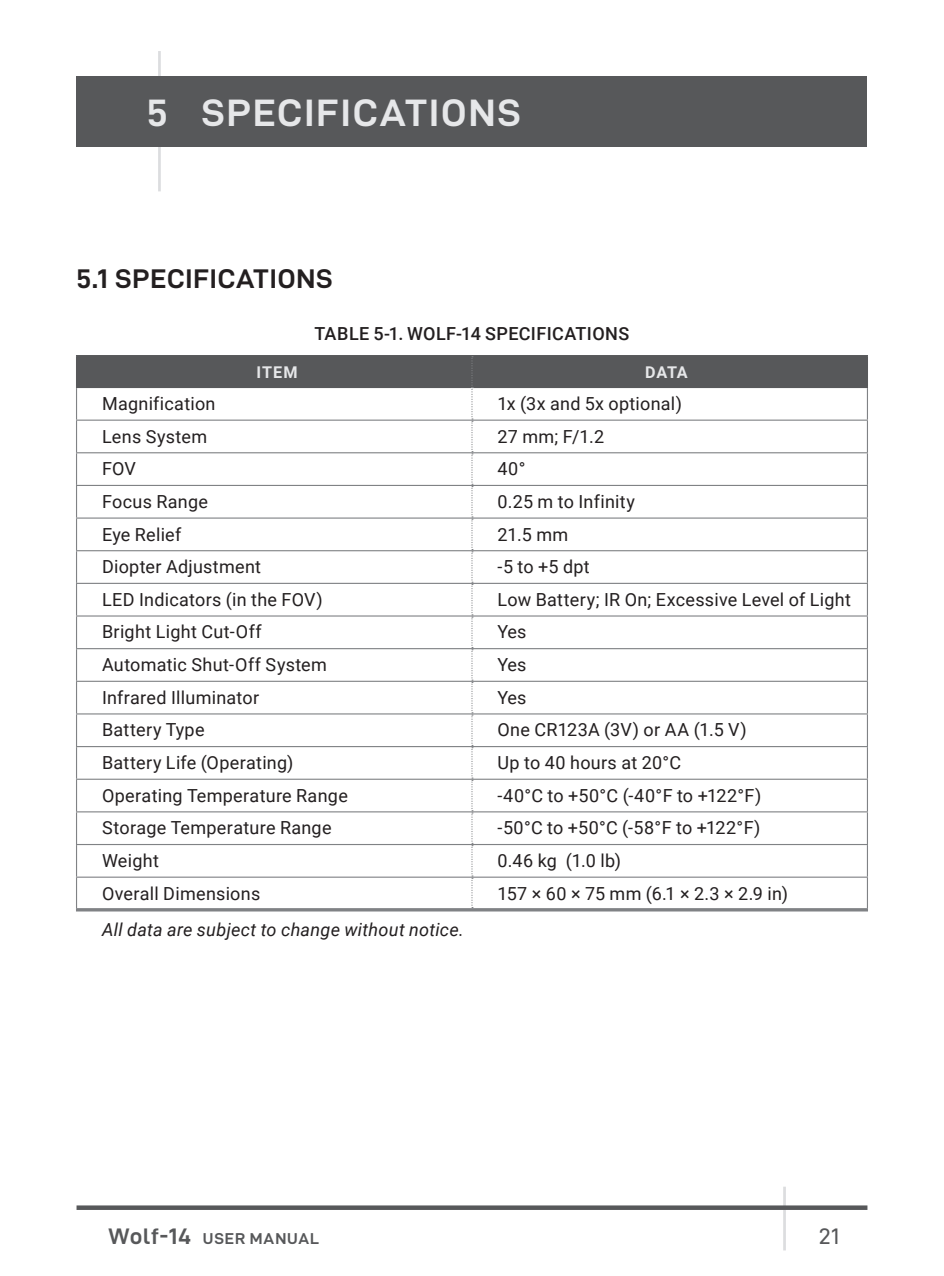
<style>
.page{position:relative;width:944px;height:1276px;background:#fff}
.page>*{position:absolute;margin:0;border:0;box-sizing:border-box;transform-origin:0 0}
.t1{font:38.25px "D DIN Exp Bold";letter-spacing:.05em;color:#e6e7e9}
.t2{font:27px "D DIN Exp Bold";letter-spacing:.025em;color:#231f20}
.t3{font:22.5px "D DIN Exp";color:#57585a}
.t4{font:18px "Roboto";letter-spacing:.015em;color:#231f20}
.t5{font:italic 18px "Roboto";letter-spacing:.015em;color:#231f20}
.t6{font:500 18px "Roboto";letter-spacing:.025em;color:#231f20}
.t7{font:700 16.2px "Roboto";letter-spacing:.05em;color:#e6e7e9}
.t8{font:15.75px "D DIN Exp Bold";letter-spacing:.055em;color:#57585a}
.s1{font-size:22.5px}
</style>
<div class="page">
<hr style="left:783px;top:1186px;width:3px;height:64px;background:#dcdddf">
<div style="left:77px;top:1205px;width:790px;height:5px;background:#57585a"></div>
<hr style="left:158px;top:51px;width:3px;height:140px;background:#dcdddf">
<div style="left:77px;top:77px;width:790px;height:70px;background:#57585a"></div>
<hr style="left:76px;top:355px;width:396px;height:1px;background:#57585a">
<hr style="left:76px;top:356px;width:1px;height:31px;background:#57585a">
<hr style="left:472px;top:355px;width:396px;height:1px;background:#57585a">
<hr style="left:867px;top:356px;width:1px;height:31px;background:#57585a">
<hr style="left:76px;top:387px;width:395px;height:1px;background:#57585a">
<hr style="left:473px;top:387px;width:395px;height:1px;background:#57585a">
<hr style="left:76px;top:388px;width:1px;height:31px;background:#808285">
<hr style="left:867px;top:388px;width:1px;height:31px;background:#808285">
<hr style="left:76px;top:419px;width:396px;height:2px;background:#808285">
<hr style="left:76px;top:421px;width:1px;height:31px;background:#808285">
<hr style="left:472px;top:419px;width:396px;height:2px;background:#808285">
<hr style="left:867px;top:421px;width:1px;height:31px;background:#808285">
<hr style="left:76px;top:452px;width:396px;height:1px;background:#808285">
<hr style="left:76px;top:453px;width:1px;height:32px;background:#808285">
<hr style="left:472px;top:452px;width:396px;height:1px;background:#808285">
<hr style="left:867px;top:453px;width:1px;height:32px;background:#808285">
<hr style="left:76px;top:485px;width:396px;height:1px;background:#808285">
<hr style="left:76px;top:486px;width:1px;height:31px;background:#808285">
<hr style="left:472px;top:485px;width:396px;height:1px;background:#808285">
<hr style="left:867px;top:486px;width:1px;height:31px;background:#808285">
<hr style="left:76px;top:517px;width:396px;height:1px;background:#808285">
<hr style="left:76px;top:518px;width:1px;height:32px;background:#808285">
<hr style="left:472px;top:517px;width:396px;height:1px;background:#808285">
<hr style="left:867px;top:518px;width:1px;height:32px;background:#808285">
<hr style="left:76px;top:550px;width:396px;height:1px;background:#808285">
<hr style="left:76px;top:551px;width:1px;height:32px;background:#808285">
<hr style="left:472px;top:550px;width:396px;height:1px;background:#808285">
<hr style="left:867px;top:551px;width:1px;height:32px;background:#808285">
<hr style="left:76px;top:583px;width:396px;height:1px;background:#808285">
<hr style="left:76px;top:584px;width:1px;height:31px;background:#808285">
<hr style="left:472px;top:583px;width:396px;height:1px;background:#808285">
<hr style="left:867px;top:584px;width:1px;height:31px;background:#808285">
<hr style="left:76px;top:615px;width:396px;height:1px;background:#808285">
<hr style="left:76px;top:616px;width:1px;height:32px;background:#808285">
<hr style="left:472px;top:615px;width:396px;height:1px;background:#808285">
<hr style="left:867px;top:616px;width:1px;height:32px;background:#808285">
<hr style="left:76px;top:648px;width:396px;height:1px;background:#808285">
<hr style="left:76px;top:649px;width:1px;height:32px;background:#808285">
<hr style="left:472px;top:648px;width:396px;height:1px;background:#808285">
<hr style="left:76px;top:681px;width:396px;height:1px;background:#808285">
<hr style="left:76px;top:682px;width:1px;height:31px;background:#808285">
<hr style="left:76px;top:713px;width:396px;height:1px;background:#808285">
<hr style="left:76px;top:714px;width:1px;height:32px;background:#808285">
<hr style="left:76px;top:746px;width:396px;height:1px;background:#808285">
<hr style="left:76px;top:747px;width:1px;height:31px;background:#808285">
<hr style="left:867px;top:747px;width:1px;height:31px;background:#808285">
<hr style="left:76px;top:778px;width:396px;height:2px;background:#808285">
<hr style="left:76px;top:780px;width:1px;height:31px;background:#808285">
<hr style="left:472px;top:778px;width:396px;height:2px;background:#808285">
<hr style="left:867px;top:780px;width:1px;height:31px;background:#808285">
<hr style="left:76px;top:811px;width:396px;height:1px;background:#808285">
<hr style="left:76px;top:812px;width:1px;height:32px;background:#808285">
<hr style="left:472px;top:811px;width:396px;height:1px;background:#808285">
<hr style="left:867px;top:812px;width:1px;height:32px;background:#808285">
<hr style="left:76px;top:844px;width:396px;height:1px;background:#808285">
<hr style="left:76px;top:845px;width:1px;height:31px;background:#808285">
<hr style="left:472px;top:844px;width:396px;height:1px;background:#808285">
<hr style="left:867px;top:845px;width:1px;height:31px;background:#808285">
<hr style="left:76px;top:876px;width:396px;height:1px;background:#808285">
<hr style="left:76px;top:877px;width:1px;height:31px;background:#808285">
<hr style="left:472px;top:876px;width:396px;height:1px;background:#808285">
<hr style="left:867px;top:877px;width:1px;height:31px;background:#808285">
<svg style="left:77px;top:356px;width:790px;height:552px"></svg>
<hr style="left:867px;top:649px;width:1px;height:32px;background:#808285">
<hr style="left:472px;top:681px;width:396px;height:1px;background:#808285">
<hr style="left:867px;top:682px;width:1px;height:31px;background:#808285">
<hr style="left:472px;top:713px;width:396px;height:1px;background:#808285">
<hr style="left:867px;top:714px;width:1px;height:32px;background:#808285">
<hr style="left:472px;top:746px;width:396px;height:1px;background:#808285">
<hr style="left:76px;top:908px;width:396px;height:3px;background:#808285">
<hr style="left:472px;top:908px;width:396px;height:3px;background:#808285">
<h1 class="t1" style="left:147px;top:92px;width:376px">5 SPECIFICATIONS</h1>
<h2 class="t2" style="left:77px;top:263px;width:258px">5.1 SPECIFICATIONS</h2>
<p class="t6" style="left:315px;top:321px;width:316px">TABLE 5-1. WOLF-14 SPECIFICATIONS</p>
<p class="t7" style="left:257px;top:360px;width:43px">ITEM</p>
<p class="t7" style="left:645px;top:360px;width:44px">DATA</p>
<p class="t4" style="left:102px;top:391px;width:115px">Magnification</p>
<p class="t4" style="left:497px;top:391px;width:186px">1x (3x and 5x optional)</p>
<p class="t4" style="left:102px;top:423px;width:107px">Lens System</p>
<p class="t4" style="left:497px;top:423px;width:108px">27 mm; F/1.2</p>
<p class="t4" style="left:102px;top:456px;width:35px">FOV</p>
<p class="t4" style="left:497px;top:456px;width:29px">40°</p>
<p class="t4" style="left:102px;top:489px;width:107px">Focus Range</p>
<p class="t4" style="left:497px;top:489px;width:139px">0.25 m to Infinity</p>
<p class="t4" style="left:102px;top:521px;width:81px">Eye Relief</p>
<p class="t4" style="left:497px;top:521px;width:72px">21.5 mm</p>
<p class="t4" style="left:102px;top:554px;width:161px">Diopter Adjustment</p>
<p class="t4" style="left:497px;top:554px;width:94px">-5 to +5 dpt</p>
<p class="t4" style="left:102px;top:587px;width:222px">LED Indicators (in the FOV)</p>
<p class="t4" style="left:497px;top:587px;width:355px">Low Battery; IR On; Excessive Level of Light</p>
<p class="t4" style="left:102px;top:619px;width:161px">Bright Light Cut-Off</p>
<p class="t4" style="left:497px;top:619px;width:31px">Yes</p>
<p class="t4" style="left:102px;top:652px;width:226px">Automatic Shut-Off System</p>
<p class="t4" style="left:497px;top:652px;width:31px">Yes</p>
<p class="t4" style="left:102px;top:685px;width:159px">Infrared Illuminator</p>
<p class="t4" style="left:497px;top:685px;width:31px">Yes</p>
<p class="t4" style="left:102px;top:717px;width:104px">Battery Type</p>
<p class="t4" style="left:497px;top:717px;width:251px">One CR123A (3V) or AA (1.5 V)</p>
<p class="t4" style="left:102px;top:750px;width:193px">Battery Life (Operating)</p>
<p class="t4" style="left:497px;top:750px;width:185px">Up to 40 hours at 20°C</p>
<p class="t4" style="left:102px;top:782px;width:247px">Operating Temperature Range</p>
<p class="t4" style="left:497px;top:782px;width:265px">-40°C to +50°C (-40°F to +122°F)</p>
<p class="t4" style="left:102px;top:815px;width:231px">Storage Temperature Range</p>
<p class="t4" style="left:497px;top:815px;width:265px">-50°C to +50°C (-58°F to +122°F)</p>
<p class="t4" style="left:102px;top:848px;width:58px">Weight</p>
<p class="t4" style="left:497px;top:848px;width:125px">0.46 kg (1.0 lb)</p>
<p class="t4" style="left:102px;top:880px;width:160px">Overall Dimensions</p>
<p class="t4" style="left:497px;top:880px;width:292px">157 × 60 × 75 mm (6.1 × 2.3 × 2.9 in)</p>
<p class="t5" style="left:102px;top:916px;width:363px">All data are subject to change without notice.</p>
<p class="t8" style="left:108px;top:1229px;width:212px"><span class="s1">Wolf-14</span> USER MANUAL</p>
<p class="t3" style="left:819px;top:1223px;width:22px">21</p>
</div>
